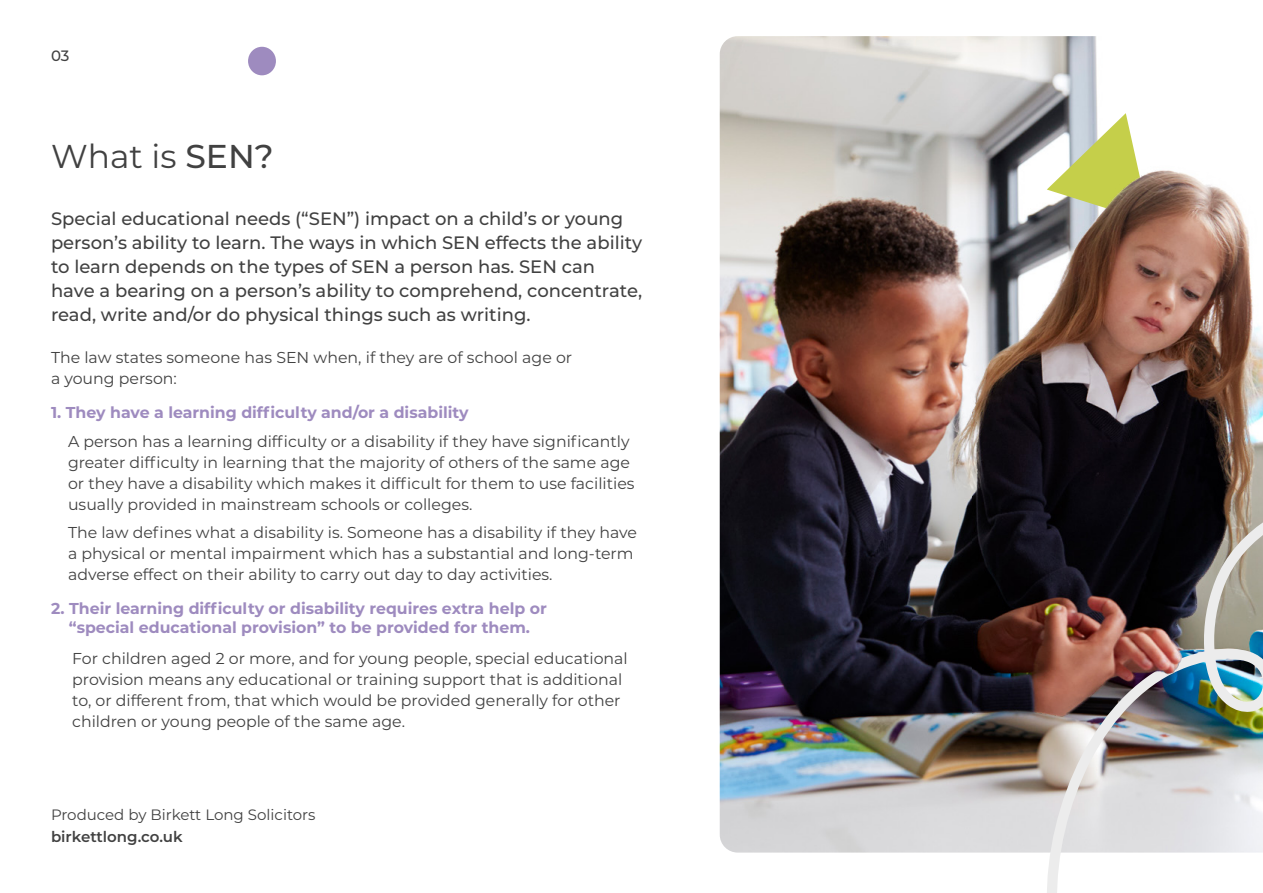
<style>
.page{position:relative;width:1263px;height:893px;background:#fff}
.page>*{position:absolute;margin:0;border:0;box-sizing:border-box;transform-origin:0 0}
.t1{font:33px "Montserrat";color:#414141}
.t2{font:500 18px/24px "Montserrat";color:#414141}
.t3{font:15.75px/21px "Montserrat";color:#414141}
.t4{font:700 15.75px/18.9px "Montserrat";color:#9e8bbf;text-align:center}
.t5{font:15px "Montserrat";color:#414141}
.t6{font:600 15px "Montserrat";color:#414141}
.t7{font:500 15px "Montserrat";color:#414141}
.s1{font-weight:500}
</style>
<div class="page">
<img style="left:720px;top:36px;width:252px;height:817px">
<div style="left:248px;top:47px;width:28px;height:28px;background:#9e8bbf;border-radius:50%"></div>
<img style="left:972px;top:36px;width:291px;height:857px">
<p class="t7" style="left:51px;top:45px;width:20px">03</p>
<h1 class="t1" style="left:51px;top:133px;width:224px">What is <span class="s1">SEN?</span></h1>
<p class="t2" style="left:51px;top:206px;width:593px">Special educational needs (“SEN”) impact on a child’s or young person’s ability to learn. The ways in which SEN effects the ability to learn depends on the types of SEN a person has. SEN can have a bearing on a person’s ability to comprehend, concentrate, read, write and/or do physical things such as writing.</p>
<p class="t3" style="left:51px;top:347px;width:523px">The law states someone has SEN when, if they are of school age or a young person:</p>
<p class="t4" style="left:51px;top:403px;width:419px">1. They have a learning difficulty and/or a disability</p>
<p class="t3" style="left:68px;top:430px;width:568px">A person has a learning difficulty or a disability if they have significantly greater difficulty in learning that the majority of others of the same age or they have a disability which makes it difficult for them to use facilities usually provided in mainstream schools or colleges.</p>
<p class="t3" style="left:68px;top:521px;width:570px">The law defines what a disability is. Someone has a disability if they have a physical or mental impairment which has a substantial and long-term adverse effect on their ability to carry out day to day activities.</p>
<p class="t4" style="left:51px;top:598px;width:497px">2. Their learning difficulty or disability requires extra help or “special educational provision” to be provided for them.</p>
<p class="t3" style="left:72px;top:648px;width:557px">For children aged 2 or more, and for young people, special educational provision means any educational or training support that is additional to, or different from, that which would be provided generally for other children or young people of the same age.</p>
<p class="t5" style="left:51px;top:804px;width:266px">Produced by Birkett Long Solicitors</p>
<p class="t6" style="left:51px;top:826px;width:133px">birkettlong.co.uk</p>
</div>
